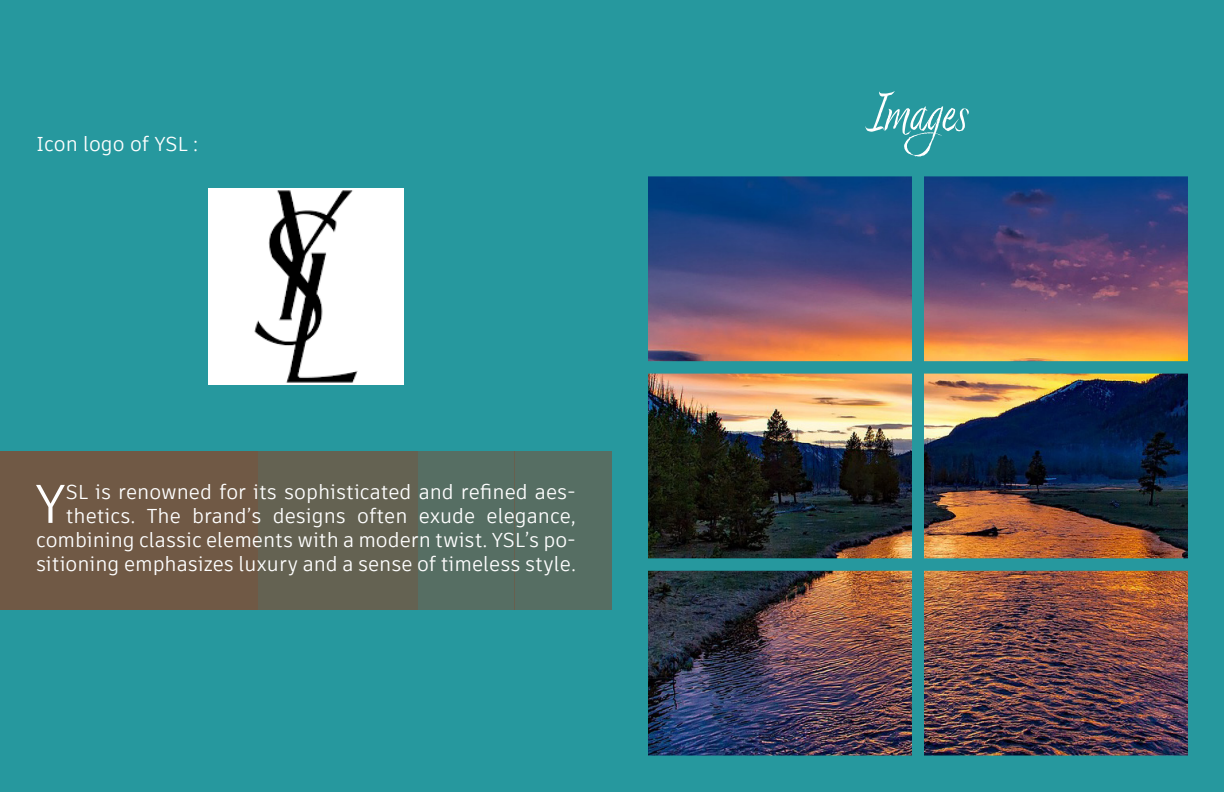
<style>
.page{position:relative;width:1224px;height:792px;background:#fff}
.page>*{position:absolute;margin:0;border:0;box-sizing:border-box;transform-origin:0 0}
.subtiles{font:condensed 65px "Dream Big";color:#fff}
.texts_with_first_big{font:54.3px "Artifakt Element";color:#fff}
.texts_with_first_big-2{font:20px/24px "Artifakt Element";color:#fff;text-align:right}
.texts_no_first_big_l{font:20px "Artifakt Element";color:#fff}
</style>
<div class="page">
<div style="left:612px;top:0;width:612px;height:792px;background:#26989e"></div>
<div style="left:0;top:0;width:612px;height:792px;background:#26989e"></div>
<div style="left:0;top:452px;width:257px;height:158px;background:#705945"></div>
<div style="left:257px;top:452px;width:258px;height:158px;background:linear-gradient(to right,#695e4c,#556f64)"></div>
<div style="left:515px;top:452px;width:97px;height:158px;background:#566e63"></div>
<img style="left:208px;top:188px;width:196px;height:196px">
<img style="left:648px;top:176px;width:540px;height:580px">
<p class="texts_no_first_big_l" style="left:36px;top:130px;width:164px">Icon logo of YSL :</p>
<p class="texts_with_first_big-2" style="left:36px;top:480px;width:542px">SL is renowned for its sophisticated and refined aes&shy;thetics. The brand’s designs often exude elegance, combining classic elements with a modern twist. YSL’s po&shy;sitioning emphasizes luxury and a sense of timeless style.</p>
<p class="texts_with_first_big" style="left:35px;top:466px;width:32px">Y</p>
<p class="subtiles" style="left:869px;top:71px;width:100px">Images</p>
</div>
